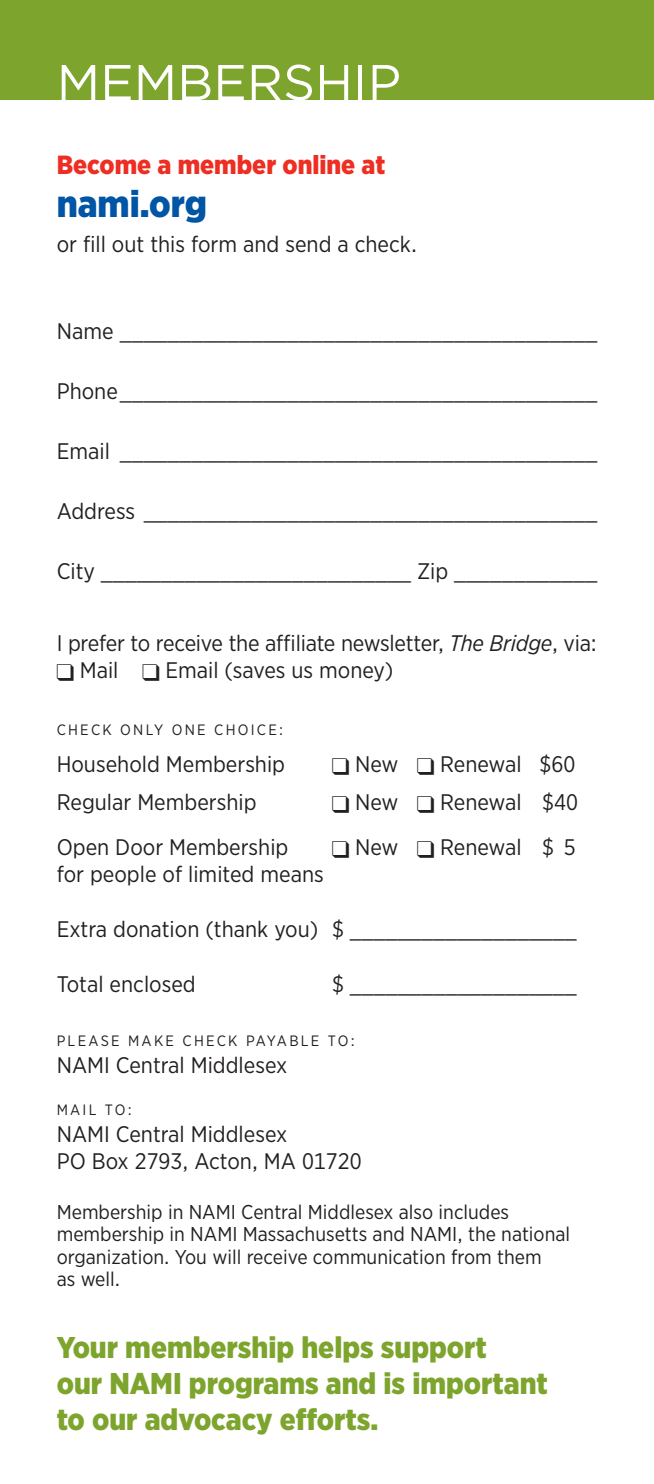
<style>
.page{position:relative;width:654px;height:1484px;background:#fff}
.page>*{position:absolute;margin:0;border:0;box-sizing:border-box;transform-origin:0 0}
.t1{font:50px "Gotham";color:#fff}
.t2{font:900 37.5px "Gotham Narrow";color:#0155a5}
.t3{font:900 30px/36px "Gotham Narrow";color:#7da42d}
.t4{font:900 26.25px "Gotham Narrow";color:#ee2e22}
.t5{font:22.5px/27px "Gotham Narrow";color:#231f20}
.t6{font:20px/22.5px "Gotham Narrow";color:#231f20}
.t7{font:15px "Gotham Narrow";letter-spacing:.15em;color:#231f20}
.s1{font-style:italic}
</style>
<div class="page">
<div style="left:0;top:0;width:653px;height:99px;background:#7da42d"></div>
<h1 class="t1" style="left:57px;top:50px;width:318px">M EM BERSHIP</h1>
<p class="t4" style="left:57px;top:147px;width:330px">Become a member online at</p>
<h2 class="t2" style="left:57px;top:179px;width:152px">nami.org</h2>
<p class="t5" style="left:57px;top:230px;width:361px">or fill out this form and send a check.</p>
<p class="t5" style="left:57px;top:317px;width:542px">Name ________________________________________</p>
<p class="t5" style="left:57px;top:377px;width:542px">Phone ________________________________________</p>
<p class="t5" style="left:57px;top:437px;width:542px">Email ________________________________________</p>
<p class="t5" style="left:57px;top:497px;width:542px">Address ______________________________________</p>
<p class="t5" style="left:57px;top:557px;width:541px">City __________________________ Zip ____________</p>
<p class="t5" style="left:57px;top:629px;width:541px">I prefer to receive the affiliate newsletter, <span class="s1">The Bridge</span>, via:</p>
<p class="t5" style="left:57px;top:656px;width:338px">❑ Mail ❑ Email (saves us money)</p>
<p class="t7" style="left:57px;top:720px;width:139px">Check only one</p>
<p class="t7" style="left:214px;top:720px;width:46px">choice</p>
<p class="t7" style="left:279px;top:720px;width:5px">:</p>
<p class="t5" style="left:57px;top:750px;width:230px">Household Membership</p>
<p class="t5" style="left:332px;top:750px;width:245px">❑ New ❑ Renewal $60</p>
<p class="t5" style="left:57px;top:788px;width:201px">Regular Membership</p>
<p class="t5" style="left:332px;top:788px;width:247px">❑ New ❑ Renewal $40</p>
<p class="t5" style="left:57px;top:833px;width:233px">Open Door Membership</p>
<p class="t5" style="left:332px;top:833px;width:245px">❑ New ❑ Renewal $ 5</p>
<p class="t5" style="left:57px;top:860px;width:268px">for people of limited means</p>
<p class="t5" style="left:57px;top:915px;width:521px">Extra donation (thank you) $ ___________________</p>
<p class="t5" style="left:57px;top:970px;width:140px">Total enclosed</p>
<p class="t5" style="left:332px;top:970px;width:246px">$ ___________________</p>
<p class="t7" style="left:57px;top:1031px;width:22px">Please</p>
<p class="t7" style="left:128px;top:1031px;width:160px">make check payable</p>
<p class="t7" style="left:328px;top:1031px;width:28px">to:</p>
<p class="t5" style="left:57px;top:1051px;width:232px">NAMI Central Middlesex</p>
<p class="t7" style="left:57px;top:1100px;width:11px">mail</p>
<p class="t7" style="left:105px;top:1100px;width:28px">to:</p>
<p class="t5" style="left:57px;top:1120px;width:306px">NAMI Central Middlesex<br>PO Box 2793, Acton, MA 01720</p>
<p class="t6" style="left:57px;top:1200px;width:514px">Membership in NAMI Central Middlesex also includes membership in NAMI Massachusetts and NAMI, the national organization. You will receive communication from them<br>as well.</p>
<h3 class="t3" style="left:57px;top:1329px;width:492px">Your membership helps support<br>our NAMI programs and is important to our advocacy efforts.</h3>
</div>
